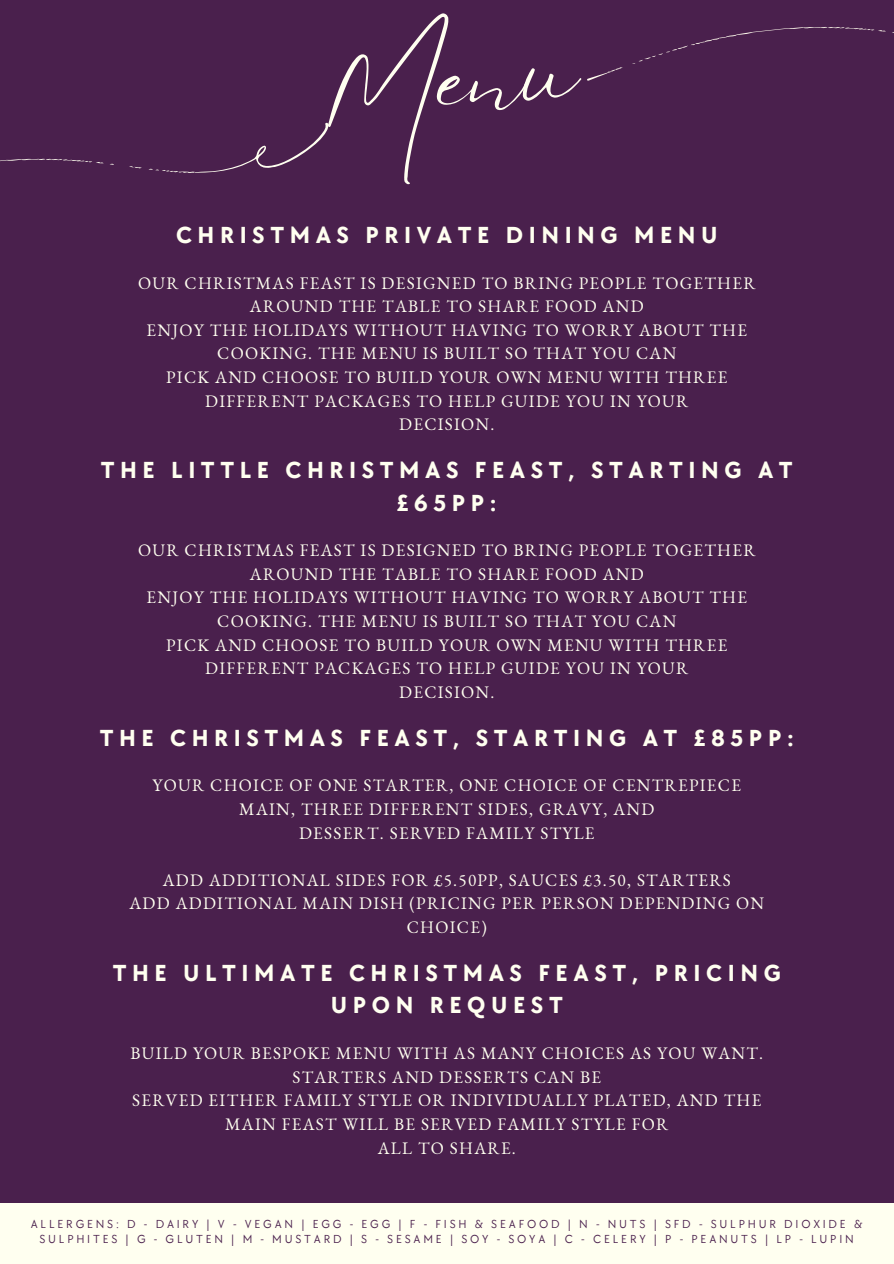
<style>
.page{position:relative;width:894px;height:1264px;background:#fff}
.page>*{position:absolute;margin:0;border:0;box-sizing:border-box;transform-origin:0 0}
.t1{font:100.5px "Eyesome Script";color:#fffff0}
.t2{font:700 24px/32.7px "TT Chocolates";letter-spacing:.23em;color:#fffff0;text-align:center}
.t3{font:17.1px/23.7px "EB Garamond";letter-spacing:.075em;color:#fffff0;text-align:center}
.t4{font:12px/15.8px "TT Chocolates";letter-spacing:.23em;color:#4a204d;text-align:center}
</style>
<div class="page">
<div style="left:0;top:0;width:893px;height:1263px;background:#4a204d"></div>
<svg style="left:587px;top:26px;width:306px;height:55px"></svg>
<svg style="left:0;top:122px;width:329px;height:51px"></svg>
<div style="left:0;top:1202px;width:893px;height:61px;background:#fffff0"></div>
<p class="t1" style="left:314px;top:24px;width:260px;rotate:-5deg">Menu</p>
<h1 class="t2" style="left:176px;top:219px;width:543px">CHRISTMAS PRIVATE DINING MENU</h1>
<p class="t3" style="left:138px;top:270px;width:618px">OUR CHRISTMAS FEAST IS DESIGNED TO BRING PEOPLE TOGETHER AROUND THE TABLE TO SHARE FOOD AND<br>ENJOY THE HOLIDAYS WITHOUT HAVING TO WORRY ABOUT THE COOKING. THE MENU IS BUILT SO THAT YOU CAN<br>PICK AND CHOOSE TO BUILD YOUR OWN MENU WITH THREE DIFFERENT PACKAGES TO HELP GUIDE YOU IN YOUR<br>DECISION.</p>
<h3 class="t2" style="left:101px;top:454px;width:693px">THE LITTLE CHRISTMAS FEAST, STARTING AT £65PP:</h3>
<h2 class="t3" style="left:138px;top:538px;width:618px">OUR CHRISTMAS FEAST IS DESIGNED TO BRING PEOPLE TOGETHER AROUND THE TABLE TO SHARE FOOD AND<br>ENJOY THE HOLIDAYS WITHOUT HAVING TO WORRY ABOUT THE COOKING. THE MENU IS BUILT SO THAT YOU CAN<br>PICK AND CHOOSE TO BUILD YOUR OWN MENU WITH THREE DIFFERENT PACKAGES TO HELP GUIDE YOU IN YOUR<br>DECISION.</h2>
<h2 class="t2" style="left:100px;top:722px;width:695px">THE CHRISTMAS FEAST, STARTING AT £85PP:</h2>
<h3 class="t3" style="left:152px;top:773px;width:589px">YOUR CHOICE OF ONE STARTER, ONE CHOICE OF CENTREPIECE<br>MAIN, THREE DIFFERENT SIDES, GRAVY, AND<br>DESSERT. SERVED FAMILY STYLE</h3>
<h2 class="t3" style="left:129px;top:867px;width:636px">ADD ADDITIONAL SIDES FOR £5.50PP, SAUCES £3.50, STARTERS<br>ADD ADDITIONAL MAIN DISH (PRICING PER PERSON DEPENDING ON<br>CHOICE)</h2>
<h3 class="t2" style="left:113px;top:957px;width:669px">THE ULTIMATE CHRISTMAS FEAST, PRICING<br>UPON REQUEST</h3>
<h3 class="t3" style="left:130px;top:1041px;width:634px">BUILD YOUR BESPOKE MENU WITH AS MANY CHOICES AS YOU WANT.<br>STARTERS AND DESSERTS CAN BE<br>SERVED EITHER FAMILY STYLE OR INDIVIDUALLY PLATED, AND THE MAIN FEAST WILL BE SERVED FAMILY STYLE FOR<br>ALL TO SHARE.</h3>
<h2 class="t4" style="left:31px;top:1216px;width:832px">ALLERGENS: D - DAIRY | V - VEGAN | EGG - EGG | F - FISH &amp; SEAFOOD | N - NUTS | SFD - SULPHUR DIOXIDE &amp;<br>SULPHITES | G - GLUTEN | M - MUSTARD | S - SESAME | SOY - SOYA | C - CELERY | P - PEANUTS | LP - LUPIN</h2>
</div>
